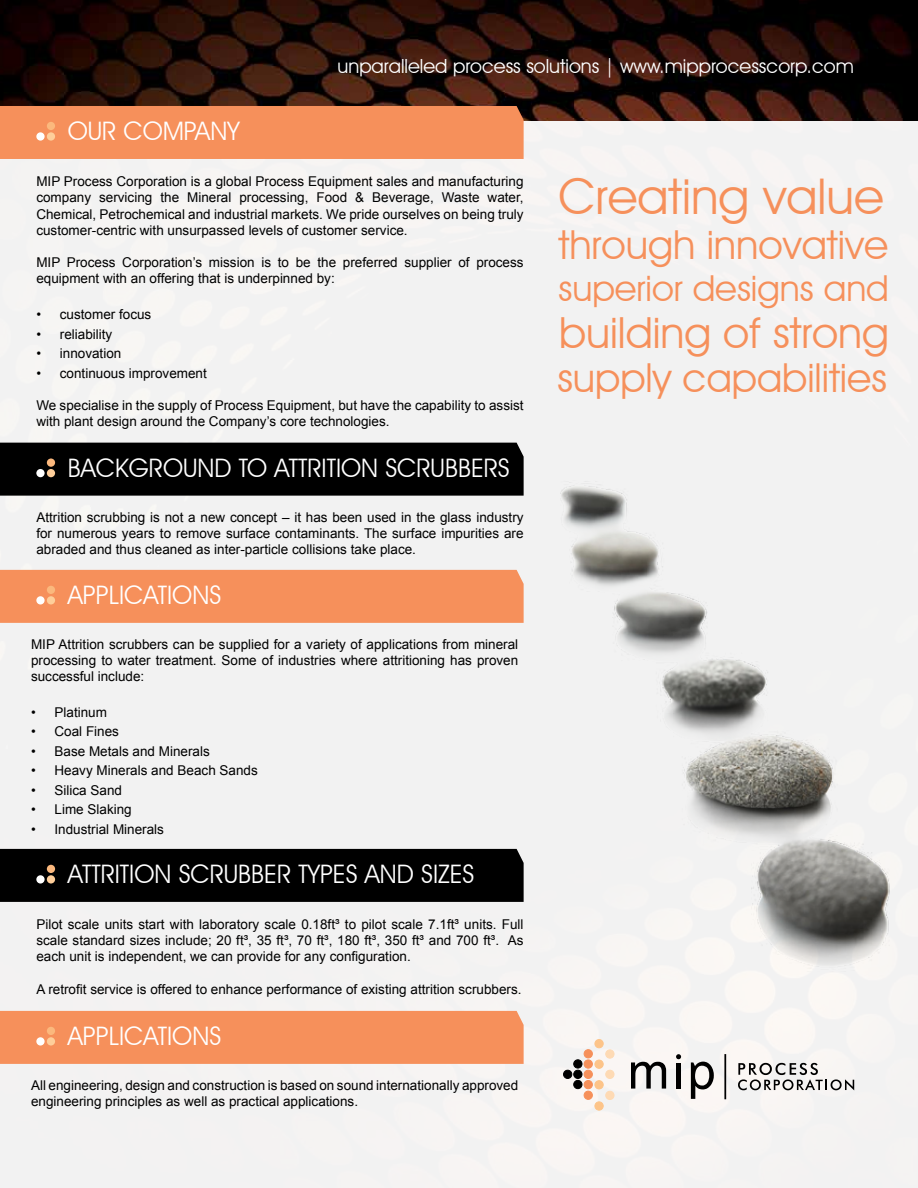
<style>
.page{position:relative;width:918px;height:1188px;background:#fff}
.page>*{position:absolute;margin:0;border:0;box-sizing:border-box;transform-origin:0 0}
.t1{font:49.2px "Avant Garde IT Cby BT";color:#f6905b}
.t2{font:42.9px "Avant Garde IT Cby BT";color:#f6905b}
.t3{font:39.9px "Avant Garde IT Cby BT";color:#f6905b}
.t4{font:35.85px "Avant Garde IT Cby BT";color:#f6905b}
.t5{font:25.5px "Avant Garde IT Cby BT";color:#fff}
.t6{font:19.5px "Avant Garde IT Cby BT";color:#fff}
.t7{font:13.5px/16.2px "Arial";color:#000;text-align:justify}
</style>
<div class="page">
<img style="left:0;top:0;width:918px;height:121px">
<div style="left:0;top:121px;width:918px;height:1067px;background:#f2f2f2"></div>
<img style="left:560px;top:486px;width:330px;height:619px">
<hr style="left:724px;top:1054px;width:2px;height:45px;background:#000">
<svg style="left:691px;top:1062px;width:23px;height:37px"></svg>
<svg style="left:631px;top:1062px;width:35px;height:27px"></svg>
<hr style="left:677px;top:1063px;width:4px;height:26px;background:#000">
<svg style="left:676px;top:1054px;width:5px;height:5px"></svg>
<div style="left:595px;top:1040px;width:8px;height:8px;background:#fdc489;border-radius:50%"></div>
<div style="left:595px;top:1039px;width:9px;height:9px;border:1px solid #fdc489;border-radius:50%"></div>
<div style="left:595px;top:1060px;width:8px;height:8px;background:#fdc489;border-radius:50%"></div>
<div style="left:595px;top:1060px;width:9px;height:9px;border:1px solid #fdc489;border-radius:50%"></div>
<div style="left:595px;top:1081px;width:8px;height:8px;background:#fdc489;border-radius:50%"></div>
<div style="left:595px;top:1080px;width:9px;height:9px;border:1px solid #fdc489;border-radius:50%"></div>
<div style="left:595px;top:1102px;width:8px;height:8px;background:#fdc489;border-radius:50%"></div>
<div style="left:595px;top:1101px;width:9px;height:10px;border:1px solid #fdc489;border-radius:50%"></div>
<div style="left:606px;top:1050px;width:8px;height:8px;background:#fedab4;border-radius:50%"></div>
<div style="left:605px;top:1049px;width:9px;height:10px;border:1px solid #fedab4;border-radius:50%"></div>
<div style="left:606px;top:1070px;width:8px;height:8px;background:#fedab4;border-radius:50%"></div>
<div style="left:605px;top:1070px;width:9px;height:9px;border:1px solid #fedab4;border-radius:50%"></div>
<div style="left:606px;top:1091px;width:8px;height:9px;background:#fedab4;border-radius:50%"></div>
<div style="left:605px;top:1091px;width:9px;height:9px;border:1px solid #fedab4;border-radius:50%"></div>
<div style="left:584px;top:1050px;width:8px;height:8px;background:#f6905a;border-radius:50%"></div>
<div style="left:584px;top:1049px;width:9px;height:9px;border:1px solid #f6905a;border-radius:50%"></div>
<div style="left:584px;top:1060px;width:8px;height:8px;background:#f6905a;border-radius:50%"></div>
<div style="left:584px;top:1059px;width:9px;height:10px;border:1px solid #f6905a;border-radius:50%"></div>
<div style="left:584px;top:1070px;width:8px;height:8px;background:#f6905a;border-radius:50%"></div>
<div style="left:584px;top:1070px;width:9px;height:9px;border:1px solid #f6905a;border-radius:50%"></div>
<div style="left:584px;top:1080px;width:8px;height:9px;background:#f6905a;border-radius:50%"></div>
<div style="left:584px;top:1080px;width:9px;height:9px;border:1px solid #f6905a;border-radius:50%"></div>
<div style="left:584px;top:1091px;width:8px;height:8px;background:#f6905a;border-radius:50%"></div>
<div style="left:584px;top:1091px;width:9px;height:9px;border:1px solid #f6905a;border-radius:50%"></div>
<div style="left:574px;top:1060px;width:8px;height:8px;background:#000;border-radius:50%"></div>
<div style="left:573px;top:1059px;width:9px;height:9px;border:1px solid #000;border-radius:50%"></div>
<div style="left:574px;top:1070px;width:8px;height:8px;background:#000;border-radius:50%"></div>
<div style="left:573px;top:1070px;width:9px;height:9px;border:1px solid #000;border-radius:50%"></div>
<div style="left:574px;top:1080px;width:8px;height:9px;background:#000;border-radius:50%"></div>
<div style="left:573px;top:1080px;width:9px;height:9px;border:1px solid #000;border-radius:50%"></div>
<div style="left:564px;top:1070px;width:8px;height:8px;background:#000;border-radius:50%"></div>
<div style="left:563px;top:1070px;width:9px;height:9px;border:1px solid #000;border-radius:50%"></div>
<svg style="left:738px;top:1063px;width:116px;height:27px"></svg>
<div style="left:0;top:106px;width:524px;height:53px;background:#f6905b"></div>
<div style="left:47px;top:122px;width:8px;height:8px;background:#fbb87d;border-radius:50%"></div>
<div style="left:47px;top:132px;width:8px;height:9px;background:#fece9a;border-radius:50%"></div>
<div style="left:36px;top:132px;width:9px;height:9px;background:#fff;border-radius:50%"></div>
<div style="left:0;top:443px;width:524px;height:53px;background:#000"></div>
<div style="left:47px;top:459px;width:8px;height:8px;background:#fbb87d;border-radius:50%"></div>
<div style="left:47px;top:469px;width:8px;height:8px;background:#fece9a;border-radius:50%"></div>
<div style="left:36px;top:469px;width:9px;height:8px;background:#fff;border-radius:50%"></div>
<div style="left:0;top:570px;width:524px;height:53px;background:#f6905b"></div>
<div style="left:47px;top:586px;width:8px;height:8px;background:#fbb87d;border-radius:50%"></div>
<div style="left:47px;top:596px;width:8px;height:8px;background:#fece9a;border-radius:50%"></div>
<div style="left:36px;top:596px;width:9px;height:8px;background:#fff;border-radius:50%"></div>
<div style="left:0;top:849px;width:524px;height:53px;background:#000"></div>
<div style="left:47px;top:865px;width:8px;height:8px;background:#fbb87d;border-radius:50%"></div>
<div style="left:47px;top:875px;width:8px;height:9px;background:#fece9a;border-radius:50%"></div>
<div style="left:36px;top:875px;width:9px;height:9px;background:#fff;border-radius:50%"></div>
<div style="left:0;top:1011px;width:524px;height:53px;background:#f6905b"></div>
<div style="left:47px;top:1027px;width:8px;height:8px;background:#fbb87d;border-radius:50%"></div>
<div style="left:47px;top:1037px;width:8px;height:9px;background:#fece9a;border-radius:50%"></div>
<div style="left:36px;top:1037px;width:9px;height:9px;background:#fff;border-radius:50%"></div>
<h3 class="t6" style="left:338px;top:54px;width:518px">unparalleled process solutions | www.mipprocesscorp.com</h3>
<h3 class="t5" style="left:68px;top:116px;width:173px">our company</h3>
<p class="t7" style="left:36px;top:173px;width:489px">MIP Process Corporation is a global Process Equipment sales and manufacturing company servicing the Mineral processing, Food &amp; Beverage, Waste water, Chemical, Petrochemical and industrial markets. We pride ourselves on being truly customer-centric with unsurpassed levels of customer service.</p>
<p class="t7" style="left:36px;top:254px;width:489px">MIP Process Corporation’s mission is to be the preferred supplier of process equipment with an offering that is underpinned by:</p>
<p class="t7" style="left:36px;top:306px;width:117px">• customer focus</p>
<p class="t7" style="left:36px;top:326px;width:77px">• reliability</p>
<p class="t7" style="left:36px;top:345px;width:87px">• innovation</p>
<p class="t7" style="left:36px;top:365px;width:172px">• continuous improvement</p>
<p class="t7" style="left:36px;top:397px;width:489px">We specialise in the supply of Process Equipment, but have the capability to assist with plant design around the Company’s core technologies.</p>
<h3 class="t5" style="left:68px;top:452px;width:442px">background to attrition scrubbers</h3>
<p class="t7" style="left:36px;top:509px;width:489px">Attrition scrubbing is not a new concept – it has been used in the glass industry for numerous years to remove surface contaminants. The surface impurities are abraded and thus cleaned as inter-particle collisions take place.</p>
<h3 class="t5" style="left:68px;top:580px;width:153px">Applications</h3>
<p class="t7" style="left:31px;top:636px;width:489px">MIP Attrition scrubbers can be supplied for a variety of applications from mineral processing to water treatment. Some of industries where attritioning has proven successful include:</p>
<p class="t7" style="left:31px;top:704px;width:78px">• Platinum</p>
<p class="t7" style="left:31px;top:724px;width:90px">• Coal Fines</p>
<p class="t7" style="left:31px;top:743px;width:180px">• Base Metals and Minerals</p>
<p class="t7" style="left:31px;top:763px;width:228px">• Heavy Minerals and Beach Sands</p>
<p class="t7" style="left:31px;top:782px;width:93px">• Silica Sand</p>
<p class="t7" style="left:31px;top:802px;width:102px">• Lime Slaking</p>
<p class="t7" style="left:31px;top:821px;width:135px">• Industrial Minerals</p>
<h3 class="t5" style="left:68px;top:859px;width:13px">ATTRITION</h3>
<h3 class="t5" style="left:179px;top:859px;width:27px">SCRUBBER</h3>
<h3 class="t5" style="left:298px;top:859px;width:84px">TYPES AND</h3>
<h3 class="t5" style="left:421px;top:859px;width:55px">SIZES</h3>
<p class="t7" style="left:36px;top:916px;width:489px">Pilot scale units start with laboratory scale 0.18ft³ to pilot scale 7.1ft³ units. Full scale standard sizes include; 20 ft³, 35 ft³, 70 ft³, 180 ft³, 350 ft³ and 700 ft³. As each unit is independent, we can provide for any configuration.</p>
<p class="t7" style="left:36px;top:981px;width:487px">A retrofit service is offered to enhance performance of existing attrition scrubbers.</p>
<h3 class="t5" style="left:68px;top:1021px;width:153px">Applications</h3>
<p class="t7" style="left:31px;top:1077px;width:489px">All engineering, design and construction is based on sound internationally approved engineering principles as well as practical applications.</p>
<h1 class="t1" style="left:558px;top:167px;width:327px">Creating value</h1>
<h3 class="t3" style="left:558px;top:220px;width:331px">through innovative</h3>
<h3 class="t4" style="left:558px;top:267px;width:332px">superior designs and</h3>
<h2 class="t2" style="left:559px;top:307px;width:331px">building of strong</h2>
<h3 class="t3" style="left:557px;top:353px;width:331px">supply capabilities</h3>
</div>
